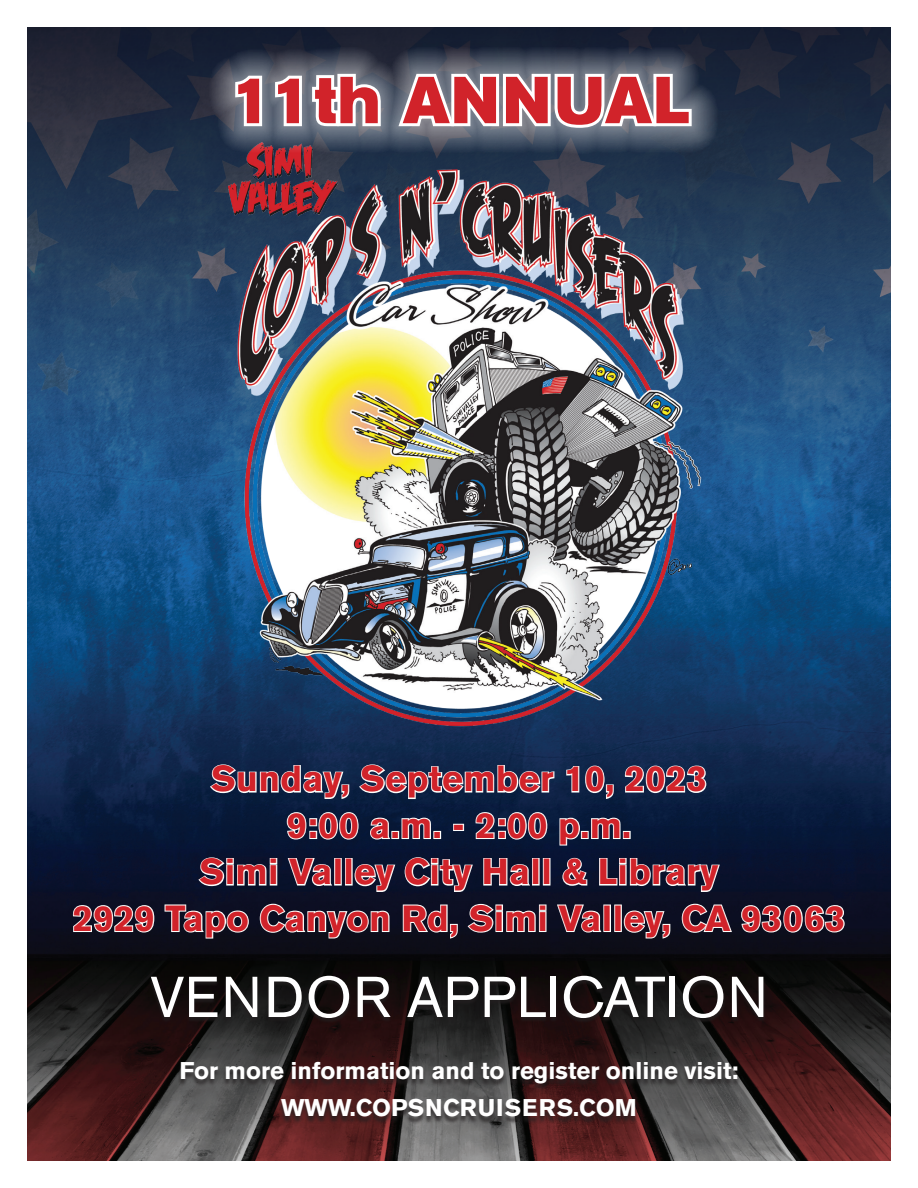
<style>
.page{position:relative;width:918px;height:1188px;background:#fff}
.page>*{position:absolute;margin:0;border:0;box-sizing:border-box;transform-origin:0 0}
.t1{font:700 expanded 65.7px "Akzidenz Grotesk BE";letter-spacing:.025em;color:#d1232a;scale:.8 1}
.t2{font:57px "Akzidenz Grotesk BE";letter-spacing:.02em;color:#fff}
.t3{font:700 36px "Akzidenz Grotesk BE";letter-spacing:.01em;color:#d1232a}
.t4{font:700 24px "Akzidenz Grotesk BE";color:#fff}
</style>
<div class="page">
<img style="left:27px;top:27px;width:864px;height:1134px">
<div style="left:208px;top:47px;width:511px;height:108px;background:#fff;opacity:.85"></div>
<div style="left:148px;top:976px;width:618px;height:48px;background:#231f20;opacity:.75"></div>
<svg style="left:71px;top:904px;width:84px;height:30px"></svg>
<img style="left:163px;top:67px;width:570px;height:1094px">
<svg style="left:740px;top:904px;width:106px;height:30px"></svg>
<p class="t1" style="left:230px;top:62px;width:576px">11th ANNUAL</p>
<p class="t3" style="left:211px;top:758px;width:497px">Sunday, September 10, 2023</p>
<p class="t3" style="left:287px;top:805px;width:346px">9:00 a.m. - 2:00 p.m.</p>
<p class="t3" style="left:200px;top:851px;width:520px">Simi Valley City Hall &amp; Library</p>
<p class="t3" style="left:73px;top:898px;width:774px">2929 Tapo Canyon Rd, Simi Valley, CA 93063</p>
<p class="t2" style="left:150px;top:963px;width:619px">VENDOR APPLICATION</p>
<p class="t4" style="left:179px;top:1057px;width:561px">For more information and to register online visit:</p>
<p class="t4" style="left:281px;top:1094px;width:357px">WWW.COPSNCRUISERS.COM</p>
</div>
